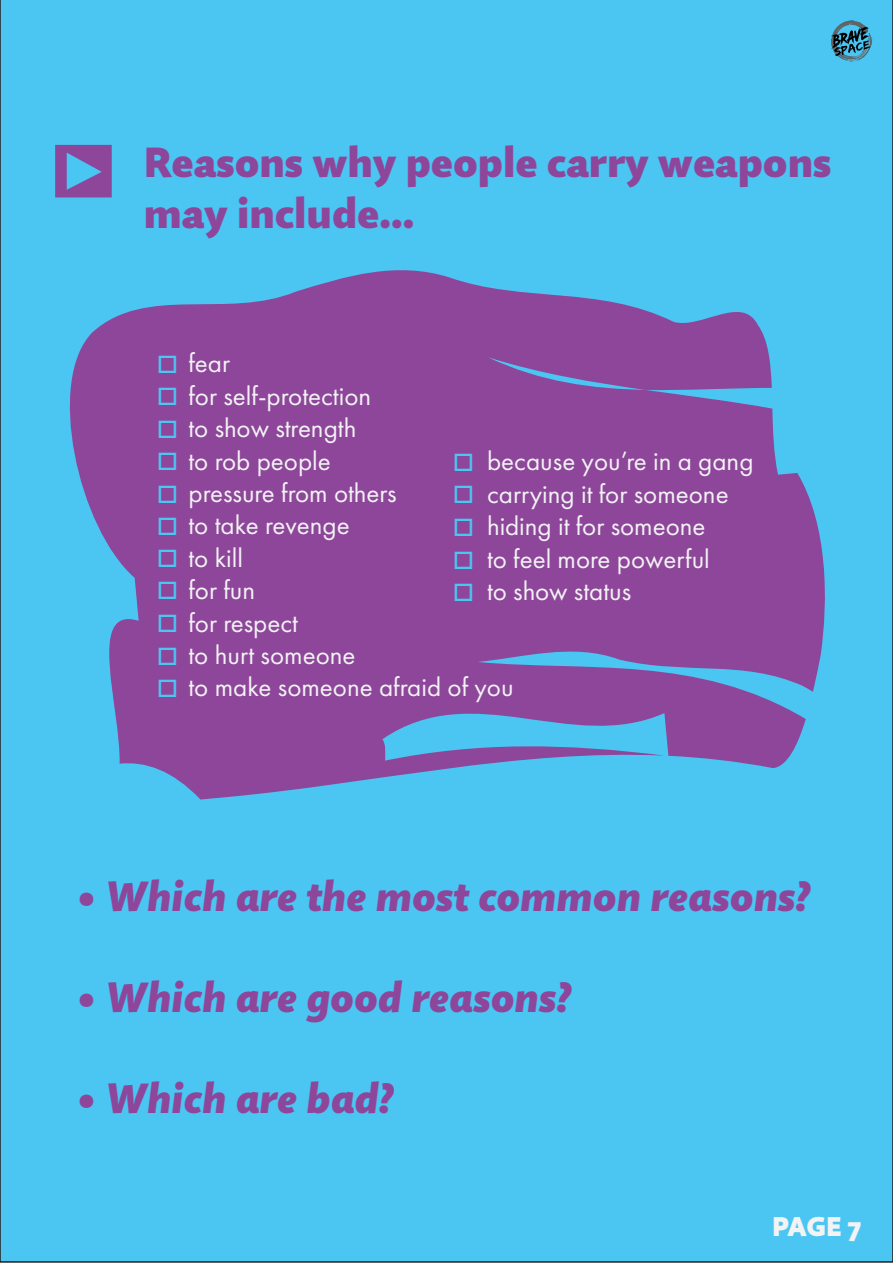
<style>
.page{position:relative;width:893px;height:1263px;background:#4bc5f1}
.page>*{position:absolute;margin:0;border:0;box-sizing:border-box;transform-origin:0 0}
.t1{font:italic 900 42px "Quire Sans Pro";color:#8e469a}
.t2{font:900 42px/50.4px "Quire Sans Pro";color:#8e469a}
.t3{font:27px/32.4px "Futura PT";color:#f2f3f4}
.t4{font:900 27px "Quire Sans Pro";color:#f2f3f4}
.t5{font:24px/32.4px "Wingdings";color:#4ac6f2;text-align:justify}
</style>
<div class="page">
<img style="left:826px;top:3px;width:52px;height:74px">
<svg style="left:45px;top:261px;width:783px;height:538px;background:#7d65af"></svg>
<div style="left:55px;top:145px;width:57px;height:52px;background:#8e469a;border:2px solid #8e469a"></div>
<svg style="left:67px;top:153px;width:35px;height:37px"></svg>
<svg style="left:159px;top:420px;width:17px;height:50px"></svg>
<svg style="left:159px;top:355px;width:17px;height:50px"></svg>
<h1 class="t2" style="left:144px;top:137px;width:689px">Reasons why people carry weapons may include...</h1>
<p class="t5" style="left:157px;top:478px;width:23px">□ □ □ □ □ □ □</p>
<p class="t3" style="left:188px;top:347px;width:327px">fear<br>for self-protection<br>to show strength<br>to rob people<br>pressure from others<br>to take revenge<br>to kill<br>for fun<br>for respect<br>to hurt someone<br>to make someone afraid of you</p>
<p class="t3" style="left:487px;top:445px;width:268px">because you’re in a gang carrying it for someone hiding it for someone<br>to feel more powerful<br>to show status</p>
<p class="t5" style="left:453px;top:447px;width:23px">□ □ □ □ □</p>
<h1 class="t1" style="left:77px;top:869px;width:735px">• Which are the most common reasons?</h1>
<h1 class="t1" style="left:77px;top:970px;width:496px">• Which are good reasons?</h1>
<h1 class="t1" style="left:77px;top:1071px;width:319px">• Which are bad?</h1>
<p class="t4" style="left:772px;top:1209px;width:91px">PAGE 7</p>
</div>
